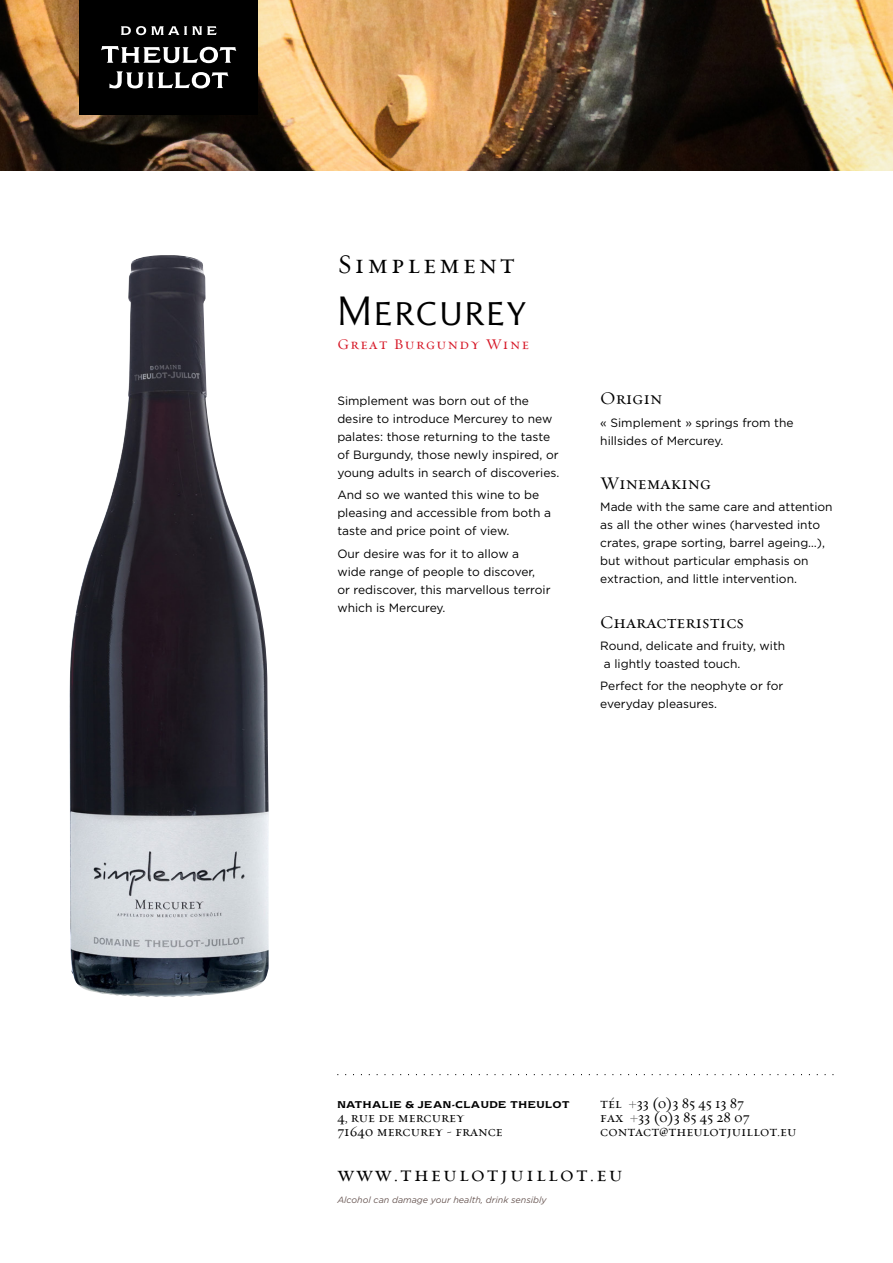
<style>
.page{position:relative;width:893px;height:1263px;background:#fff}
.page>*{position:absolute;margin:0;border:0;box-sizing:border-box;transform-origin:0 0}
.t1{font:43.2px "Nerva SC";letter-spacing:.06em;color:#000}
.t2{font:27.15px "Requiem Text HTF Small Caps";letter-spacing:.1em;color:#000}
.t3{font:21px "Requiem Text HTF Small Caps";letter-spacing:.1em;color:#000}
.t4{font:18px "Requiem Text HTF Small Caps";color:#000}
.t5{font:15px "Requiem Text HTF Small Caps";letter-spacing:.1em;color:#d61726}
.t6{font:14.25px/14.2px "Requiem Text HTF Small Caps";color:#000}
.t7{font:12px/18px "Gotham";color:#000}
.t8{font:italic 9px "Gotham";color:#6b5955}
.t9{font:8.25px "Newtext Demi";letter-spacing:.05em;color:#000}
</style>
<div class="page">
<img style="left:0;top:0;width:893px;height:170px">
<img style="left:69px;top:255px;width:200px;height:742px">
<div style="left:80px;top:0;width:178px;height:115px;background:#000"></div>
<svg style="left:121px;top:26px;width:96px;height:9px"></svg>
<svg style="left:101px;top:46px;width:135px;height:17px"></svg>
<svg style="left:109px;top:71px;width:119px;height:17px"></svg>
<h2 class="t2" style="left:337px;top:248px;width:179px">Simplement</h2>
<h1 class="t1" style="left:337px;top:285px;width:190px">Mercurey</h1>
<p class="t5" style="left:337px;top:335px;width:193px">Great Burgundy Wine</p>
<p class="t7" style="left:337px;top:392px;width:224px">Simplement was born out of the desire to introduce Mercurey to new palates: those returning to the taste of Burgundy, those newly inspired, or young adults in search of discoveries.</p>
<p class="t7" style="left:337px;top:486px;width:215px">And so we wanted this wine to be pleasing and accessible from both a taste and price point of view.</p>
<p class="t7" style="left:337px;top:544px;width:215px">Our desire was for it to allow a wide range of people to discover, or rediscover, this marvellous terroir which is Mercurey.</p>
<h3 class="t4" style="left:600px;top:388px;width:64px">Origin</h3>
<p class="t7" style="left:600px;top:413px;width:195px">« Simplement » springs from the hillsides of Mercurey.</p>
<h3 class="t4" style="left:600px;top:472px;width:112px">Winemaking</h3>
<p class="t7" style="left:600px;top:498px;width:234px">Made with the same care and attention as all the other wines (harvested into crates, grape sorting, barrel ageing…), but without particular emphasis on extraction, and little intervention.</p>
<h3 class="t4" style="left:600px;top:611px;width:145px">Characteristics</h3>
<p class="t7" style="left:600px;top:636px;width:187px">Round, delicate and fruity, with a lightly toasted touch.</p>
<p class="t7" style="left:600px;top:677px;width:185px">Perfect for the neophyte or for everyday pleasures.</p>
<p class="t6" style="left:600px;top:1096px;width:198px">tél +33 (0)3 85 45 13 87<br>fax +33 (0)3 85 45 28 07 contact@theulotjuillot.eu</p>
<h3 class="t3" style="left:337px;top:1162px;width:287px">www.theulotjuillot.eu</h3>
<p class="t8" style="left:337px;top:1194px;width:211px">Alcohol can damage your health, drink sensibly</p>
<p class="t9" style="left:337px;top:1098px;width:234px">NATHALIE &amp; JEAN-CLAUDE THEULOT</p>
<p class="t6" style="left:337px;top:1110px;width:167px">4, rue de mercurey<br>71640 mercurey - france</p>
</div>
